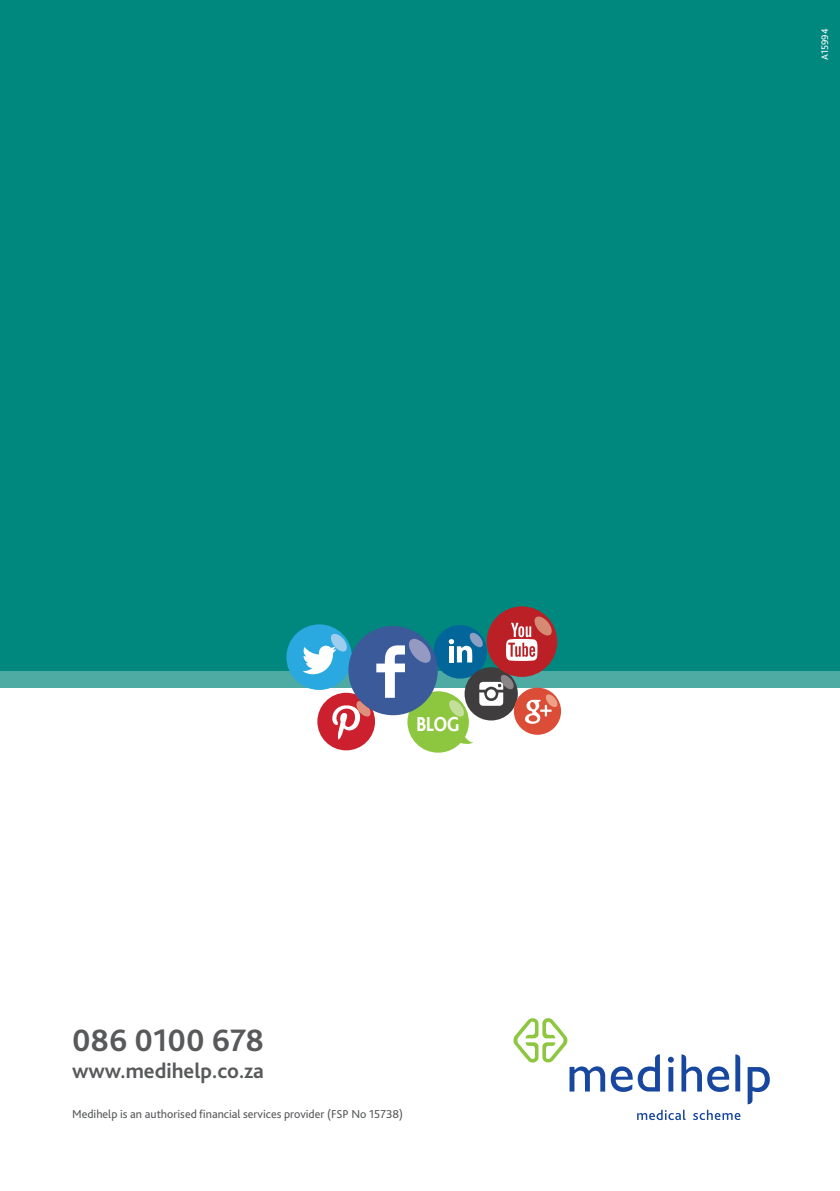
<style>
.page{position:relative;width:840px;height:1191px;background:#fff}
.page>*{position:absolute;margin:0;border:0;box-sizing:border-box;transform-origin:0 0}
.t1{font:700 32.4px "Bliss 2";color:#58595b}
.t2{font:700 21.8px "Bliss 2";color:#58595b}
.t3{font:800 21.2px "Bliss";color:#fff;scale:.85 1}
.t4{font:12px "Bliss 2";color:#58595b}
.t5{font:10px "Bliss 2";color:#fff}
</style>
<div class="page">
<svg style="left:735px;top:1054px;width:4px;height:37px"></svg>
<svg style="left:667px;top:1056px;width:6px;height:6px"></svg>
<div style="left:668px;top:1067px;width:5px;height:24px;background:#17479e"></div>
<svg style="left:747px;top:1067px;width:22px;height:37px"></svg>
<svg style="left:681px;top:1054px;width:47px;height:38px"></svg>
<svg style="left:513px;top:1018px;width:146px;height:74px"></svg>
<svg style="left:637px;top:1109px;width:48px;height:11px"></svg>
<svg style="left:693px;top:1109px;width:47px;height:11px"></svg>
<div style="left:0;top:0;width:839px;height:670px;background:#00887e"></div>
<div style="left:0;top:670px;width:839px;height:17px;background:#4daba4"></div>
<div style="left:286px;top:624px;width:66px;height:66px;background:#2aa9e0;border-radius:50%"></div>
<div style="left:486px;top:606px;width:71px;height:71px;background:#ba2025;border-radius:50%"></div>
<svg style="left:302px;top:616px;width:256px;height:136px"></svg>
<h3 class="t3" style="left:416px;top:713px;width:52px">BLOG</h3>
<h1 class="t1" style="left:72px;top:1020px;width:193px">086 0100 678</h1>
<h2 class="t2" style="left:72px;top:1057px;width:193px">www.medihelp.co.za</h2>
<p class="t4" style="left:72px;top:1106px;width:332px">Medihelp is an authorised financial services provider (FSP No 15738)</p>
<p class="t5" style="left:818px;top:60px;width:33px;rotate:-90deg">A15994</p>
</div>
